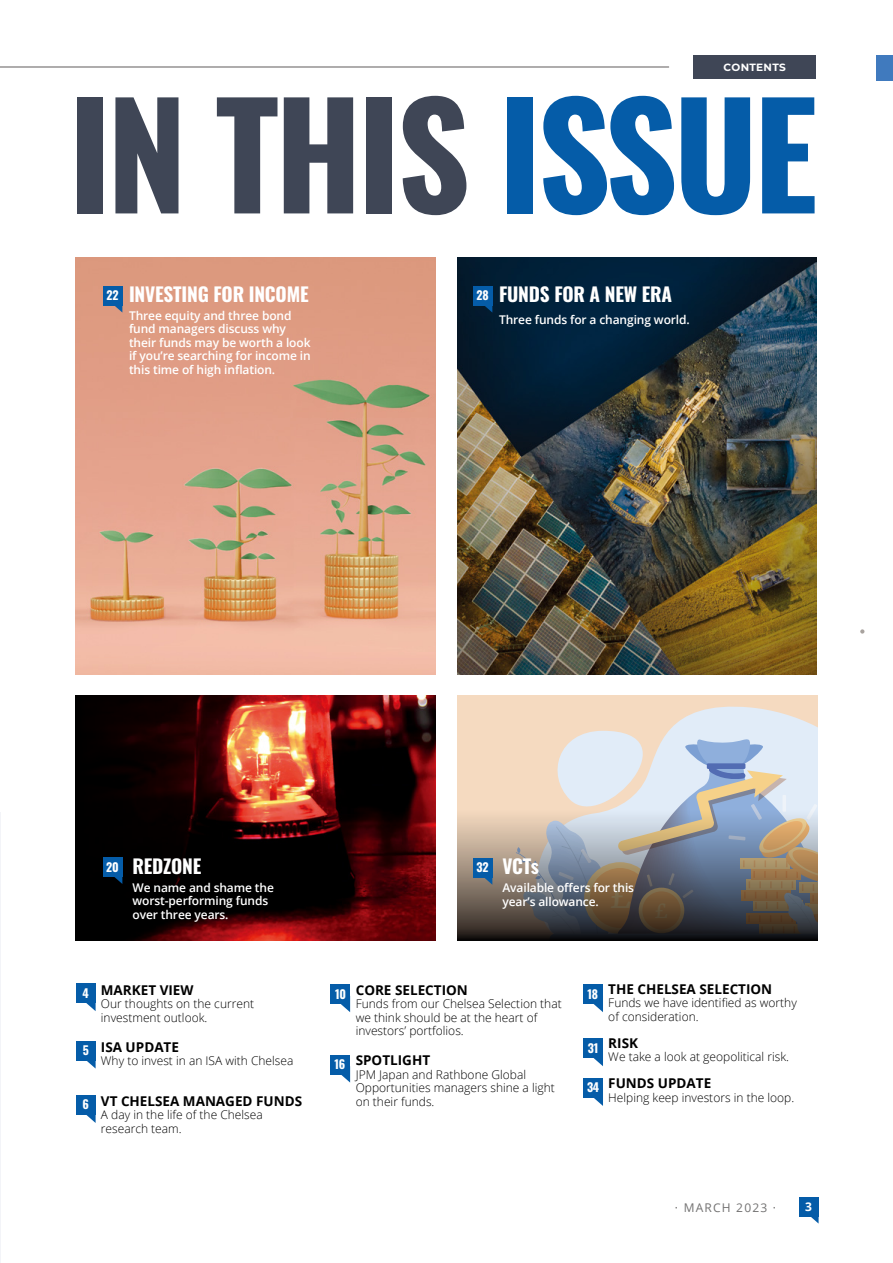
<style>
.page{position:relative;width:893px;height:1263px;background:#fff}
.page>*{position:absolute;margin:0;border:0;box-sizing:border-box;transform-origin:0 0}
.t1{font:700 143.25px "Oswald";letter-spacing:-.03em;color:#3f4656}
.t2{font:38.4px "Neuton";color:#f6d698}
.t3{font:700 19.2px "Oswald";letter-spacing:-.01em;color:#fff}
.t4{font:700 13.5px "Open Sans";color:#000}
.t5{font:300 12px/13.5px "Open Sans";color:#000}
.t6{font:600 12px/13.5px "Open Sans";letter-spacing:-.01em;color:#fff}
.t7{font:700 12px "Oswald";letter-spacing:-.02em;color:#fff}
.t8{font:12px "Open Sans";letter-spacing:.1em;color:#727171}
.t9{font:700 12px "Open Sans";color:#fff}
.t10{font:700 10.5px "Montserrat";letter-spacing:.03em;color:#fff}
.s1{color:#055ca8}
</style>
<div class="page">
<svg style="left:860px;top:629px;width:4px;height:5px"></svg>
<div style="left:876px;top:55px;width:17px;height:26px;background:#407abe"></div>
<div style="left:799px;top:1197px;width:20px;height:20px;background:#055ca8"></div>
<svg style="left:811px;top:1217px;width:8px;height:6px"></svg>
<hr style="left:0;top:813px;width:1px;height:450px;background:#f3f4f8">
<div style="left:76px;top:983px;width:20px;height:20px;background:#055ca8"></div>
<div style="left:330px;top:1055px;width:20px;height:19px;background:#055ca8"></div>
<div style="left:332px;top:1054px;width:16px;height:17px;background:#055ca8"></div>
<div style="left:583px;top:984px;width:20px;height:20px;background:#055ca8"></div>
<div style="left:76px;top:1041px;width:20px;height:19px;background:#055ca8"></div>
<div style="left:583px;top:1038px;width:20px;height:20px;background:#055ca8"></div>
<div style="left:583px;top:1078px;width:20px;height:20px;background:#055ca8"></div>
<div style="left:76px;top:1095px;width:20px;height:20px;background:#055ca8"></div>
<div style="left:330px;top:984px;width:20px;height:20px;background:#055ca8"></div>
<svg style="left:86px;top:1003px;width:10px;height:8px"></svg>
<svg style="left:341px;top:1004px;width:9px;height:8px"></svg>
<svg style="left:594px;top:1058px;width:9px;height:8px"></svg>
<svg style="left:594px;top:1098px;width:9px;height:8px"></svg>
<svg style="left:341px;top:1074px;width:9px;height:8px"></svg>
<svg style="left:594px;top:1004px;width:9px;height:8px"></svg>
<svg style="left:86px;top:1060px;width:10px;height:8px"></svg>
<svg style="left:86px;top:1115px;width:10px;height:8px"></svg>
<div style="left:694px;top:55px;width:122px;height:24px;background:#3f4656"></div>
<img style="left:207px;top:696px;width:229px;height:244px">
<img style="left:76px;top:258px;width:360px;height:416px">
<img style="left:457px;top:258px;width:359px;height:416px">
<div style="left:457px;top:696px;width:360px;height:244px;background:#f5dac0"></div>
<svg style="left:516px;top:706px;width:301px;height:235px"></svg>
<svg style="left:76px;top:696px;width:131px;height:244px;background:#0a0000"></svg>
<svg style="left:457px;top:809px;width:360px;height:131px;background:#7c7874"></svg>
<div style="left:103px;top:857px;width:19px;height:20px;background:#055ca8"></div>
<svg style="left:113px;top:877px;width:9px;height:7px"></svg>
<div style="left:473px;top:858px;width:19px;height:20px;background:#055ca8"></div>
<svg style="left:483px;top:878px;width:9px;height:7px"></svg>
<div style="left:103px;top:286px;width:19px;height:20px;background:#055ca8"></div>
<svg style="left:113px;top:306px;width:9px;height:7px"></svg>
<div style="left:473px;top:286px;width:19px;height:20px;background:#055ca8"></div>
<svg style="left:483px;top:306px;width:9px;height:7px"></svg>
<hr style="left:0;top:67px;width:669px;height:1px;background:#605b5b">
<p class="t10" style="left:724px;top:60px;width:64px">CONTENTS</p>
<h1 class="t1" style="left:68px;top:80px;width:751px">IN THIS <span class="s1">ISSUE</span></h1>
<h3 class="t3" style="left:129px;top:284px;width:181px">INVESTING FOR INCOME</h3>
<p class="t6" style="left:129px;top:309px;width:183px">Three equity and three bond fund managers discuss why their funds may be worth a look if you’re searching for income in this time of high inflation.</p>
<p class="t7" style="left:106px;top:289px;width:14px">22</p>
<p class="t7" style="left:476px;top:289px;width:14px">28</p>
<h3 class="t3" style="left:499px;top:284px;width:175px">FUNDS FOR A NEW ERA</h3>
<p class="t6" style="left:499px;top:313px;width:192px">Three funds for a changing world.</p>
<h3 class="t3" style="left:132px;top:856px;width:70px">REDZONE</h3>
<p class="t6" style="left:132px;top:880px;width:143px">We name and shame the worst-performing funds over three years.</p>
<p class="t7" style="left:106px;top:860px;width:14px">20</p>
<p class="t7" style="left:476px;top:861px;width:14px">32</p>
<h3 class="t3" style="left:502px;top:856px;width:38px">VCTs</h3>
<p class="t6" style="left:502px;top:881px;width:133px">Available offers for this year’s allowance.</p>
<h2 class="t2" style="left:610px;top:876px;width:22px">£</h2>
<p class="t4" style="left:356px;top:980px;width:114px">CORE SELECTION</p>
<p class="t5" style="left:356px;top:997px;width:208px">Funds from our Chelsea Selection that we think should be at the heart of investors’ portfolios.</p>
<p class="t4" style="left:356px;top:1051px;width:76px">SPOTLIGHT</p>
<p class="t5" style="left:356px;top:1067px;width:201px">JPM Japan and Rathbone Global<br>Opportunities managers shine a light on their funds.</p>
<p class="t4" style="left:101px;top:980px;width:94px">MARKET VIEW</p>
<p class="t5" style="left:101px;top:997px;width:155px">Our thoughts on the current investment outlook.</p>
<p class="t4" style="left:101px;top:1037px;width:80px">ISA UPDATE</p>
<p class="t5" style="left:101px;top:1054px;width:194px">Why to invest in an ISA with Chelsea</p>
<p class="t4" style="left:101px;top:1091px;width:203px">VT CHELSEA MANAGED FUNDS</p>
<p class="t5" style="left:101px;top:1108px;width:163px">A day in the life of the Chelsea research team.</p>
<p class="t7" style="left:83px;top:986px;width:8px">4</p>
<p class="t7" style="left:335px;top:987px;width:13px">10</p>
<p class="t7" style="left:587px;top:987px;width:12px">18</p>
<p class="t7" style="left:83px;top:1044px;width:8px">5</p>
<p class="t7" style="left:588px;top:1041px;width:12px">31</p>
<p class="t7" style="left:587px;top:1081px;width:14px">34</p>
<p class="t7" style="left:83px;top:1098px;width:8px">6</p>
<p class="t7" style="left:334px;top:1058px;width:12px">16</p>
<p class="t4" style="left:608px;top:979px;width:165px">THE CHELSEA SELECTION</p>
<p class="t5" style="left:608px;top:996px;width:190px">Funds we have identified as worthy of consideration.</p>
<p class="t4" style="left:608px;top:1033px;width:31px">RISK</p>
<p class="t5" style="left:608px;top:1050px;width:182px">We take a look at geopolitical risk.</p>
<p class="t4" style="left:608px;top:1074px;width:104px">FUNDS UPDATE</p>
<p class="t5" style="left:608px;top:1090px;width:187px">Helping keep investors in the loop.</p>
<p class="t8" style="left:675px;top:1199px;width:103px">· MARCH 2023 ·</p>
<p class="t9" style="left:805px;top:1198px;width:8px">3</p>
</div>
